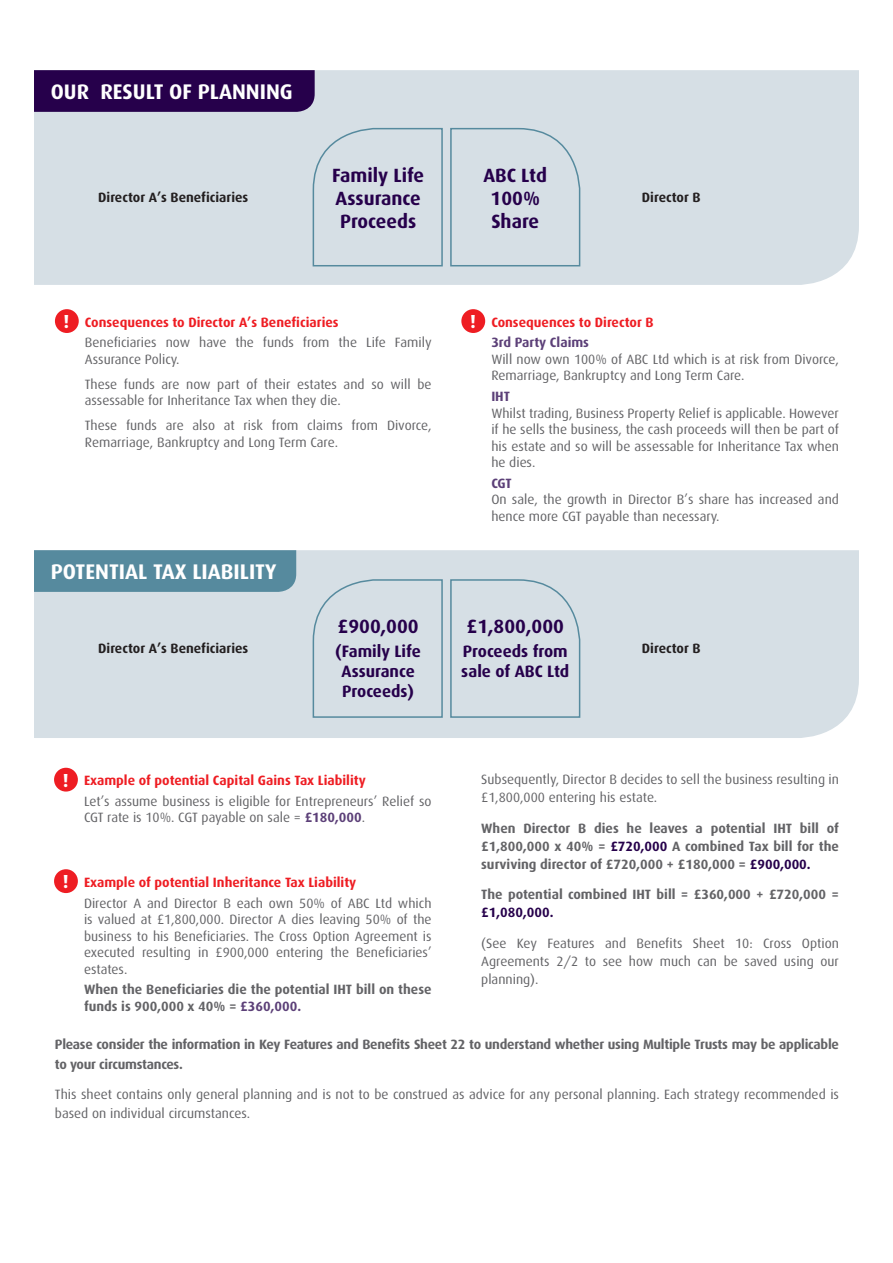
<style>
.page{position:relative;width:893px;height:1263px;background:#fff}
.page>*{position:absolute;margin:0;border:0;box-sizing:border-box;transform-origin:0 0}
.t1{font:700 21.15px "Dax";color:#fff}
.t2{font:700 19.2px/23.1px "Dax";color:#26004b}
.t3{font:700 18.9px "Dax";color:#fff}
.t4{font:700 16.5px/19.8px "Dax";color:#26004b;text-align:center}
.Body_Copy{font:13.5px/16.5px "Dax";color:#636366}
.Body_Copy-2{font:700 13.5px/18px "Dax";letter-spacing:-.01em;color:#636366}
.Body_Copy-3{font:700 13.5px "Dax";color:#ee1d23}
.t5{font:700 13.5px "Dax";color:#231f20}
.Body_Copy-4{font:700 13.5px "Dax";color:#5c4078}
.s1{font-size:21px}
.s2{font-weight:700;color:#5c4078}
.s3{color:#5c4078}
.s4{color:#26004b}
</style>
<div class="page">
<div style="left:34px;top:70px;width:825px;height:215px;background:#d6dfe5"></div>
<div style="left:34px;top:550px;width:825px;height:188px;background:#d6dfe5"></div>
<div style="left:34px;top:70px;width:281px;height:42px;background:#26004b"></div>
<div style="left:34px;top:550px;width:262px;height:42px;background:#568a9e"></div>
<div style="left:312px;top:127px;width:269px;height:140px;background:#d6dfe5"></div>
<div style="left:312px;top:578px;width:269px;height:140px;background:#d6dfe5"></div>
<div style="left:56px;top:310px;width:21px;height:22px;background:#ee1d23;border-radius:50%"></div>
<div style="left:55px;top:309px;width:24px;height:24px;border:3px solid #ee1d23;border-radius:50%"></div>
<div style="left:463px;top:310px;width:21px;height:22px;background:#ee1d23;border-radius:50%"></div>
<div style="left:461px;top:309px;width:24px;height:24px;border:3px solid #ee1d23;border-radius:50%"></div>
<div style="left:55px;top:769px;width:22px;height:21px;background:#ee1d23;border-radius:50%"></div>
<div style="left:54px;top:768px;width:24px;height:23px;border:3px solid #ee1d23;border-radius:50%"></div>
<div style="left:55px;top:870px;width:22px;height:22px;background:#ee1d23;border-radius:50%"></div>
<div style="left:54px;top:869px;width:24px;height:24px;border:3px solid #ee1d23;border-radius:50%"></div>
<p class="t1" style="left:51px;top:80px;width:244px"><span class="s1">OUR</span> RESULT OF PLANNING</p>
<p class="t5" style="left:98px;top:189px;width:152px">Director A’s Beneficiaries</p>
<p class="t2" style="left:332px;top:164px;width:94px">Family Life<br>Assurance<br>Proceeds</p>
<p class="t2" style="left:483px;top:164px;width:65px;text-align:center">ABC Ltd<br>100%</p>
<p class="t2" style="left:491px;top:210px;width:49px">Share</p>
<p class="t5" style="left:642px;top:189px;width:60px">Director B</p>
<p class="t3" style="left:63px;top:311px;width:8px">!</p>
<p class="t3" style="left:470px;top:311px;width:8px">!</p>
<p class="Body_Copy-3" style="left:85px;top:314px;width:255px">Consequences to Director A’s Beneficiaries</p>
<p class="Body_Copy" style="left:85px;top:335px;width:348px">Beneficiaries now have the funds from the Life Family<br>Assurance Policy.</p>
<p class="Body_Copy" style="left:85px;top:376px;width:348px">These funds are now part of their estates and so will be assessable for Inheritance Tax when they die.</p>
<p class="Body_Copy" style="left:85px;top:418px;width:348px">These funds are also at risk from claims from Divorce,<br>Remarriage, Bankruptcy and Long Term Care.</p>
<p class="t1" style="left:51px;top:560px;width:227px">POTENTIAL TAX LIABILITY</p>
<p class="Body_Copy-3" style="left:491px;top:314px;width:164px">Consequences to Director B</p>
<p class="Body_Copy-4" style="left:491px;top:335px;width:99px">3rd Party Claims</p>
<p class="Body_Copy" style="left:491px;top:351px;width:349px">Will now own 100% of ABC Ltd which is at risk from Divorce,<br>Remarriage, Bankruptcy and Long Term Care.</p>
<p class="Body_Copy-4" style="left:491px;top:389px;width:20px">IHT</p>
<p class="Body_Copy" style="left:491px;top:405px;width:349px;text-align:justify">Whilst trading, Business Property Relief is applicable. However if he sells the business, the cash proceeds will then be part of his estate and so will be assessable for Inheritance Tax when he dies.</p>
<p class="Body_Copy-4" style="left:491px;top:476px;width:22px">CGT</p>
<p class="Body_Copy" style="left:491px;top:492px;width:349px">On sale, the growth in Director B’s share has increased and hence more CGT payable than necessary.</p>
<p class="t5" style="left:98px;top:641px;width:152px">Director A’s Beneficiaries</p>
<p class="t2" style="left:338px;top:615px;width:83px">£900,000</p>
<p class="t4" style="left:335px;top:642px;width:87px">(Family Life<br>Assurance<br>Proceeds)</p>
<p class="t3" style="left:62px;top:769px;width:8px">!</p>
<p class="Body_Copy-3" style="left:84px;top:773px;width:283px">Example of potential Capital Gains Tax Liability</p>
<p class="Body_Copy" style="left:84px;top:793px;width:349px">Let’s assume business is eligible for Entrepreneurs’ Relief so<br>CGT rate is 10%. CGT payable on sale = <span class="s2">£180,000</span>.</p>
<p class="t3" style="left:62px;top:871px;width:8px">!</p>
<p class="Body_Copy-3" style="left:84px;top:874px;width:274px">Example of potential Inheritance Tax Liability</p>
<p class="Body_Copy" style="left:84px;top:895px;width:349px;text-align:justify">Director A and Director B each own 50% of ABC Ltd which is valued at £1,800,000. Director A dies leaving 50% of the business to his Beneficiaries. The Cross Option Agreement is executed resulting in £900,000 entering the Beneficiaries’ estates.</p>
<p class="Body_Copy-2" style="left:84px;top:981px;width:349px;line-height:16.5px">When the Beneficiaries die the potential IHT bill on these funds is 900,000 x 40% = <span class="s3">£360,000.</span></p>
<p class="t2" style="left:467px;top:615px;width:99px">£1,800,000</p>
<p class="t4" style="left:461px;top:642px;width:110px;text-align:left">Proceeds from sale of ABC Ltd</p>
<p class="t5" style="left:642px;top:641px;width:60px">Director B</p>
<p class="Body_Copy" style="left:481px;top:770px;width:359px;line-height:18px">Subsequently, Director B decides to sell the business resulting in £1,800,000 entering his estate.</p>
<p class="Body_Copy-2" style="left:481px;top:819px;width:359px;text-align:justify">When Director B dies he leaves a potential IHT bill of £1,800,000 x 40% = <span class="s4">£720,000</span> A combined Tax bill for the surviving director of £720,000 + £180,000 = <span class="s4">£900,000.</span></p>
<p class="Body_Copy-2" style="left:481px;top:886px;width:359px">The potential combined IHT bill = £360,000 + £720,000 = <span class="s4">£1,080,000.</span></p>
<p class="Body_Copy" style="left:481px;top:934px;width:359px;line-height:18px;text-align:justify">(See Key Features and Benefits Sheet 10: Cross Option Agreements 2/2 to see how much can be saved using our planning).</p>
<p class="Body_Copy-2" style="left:55px;top:1035px;width:785px;line-height:19.5px">Please consider the information in Key Features and Benefits Sheet 22 to understand whether using Multiple Trusts may be applicable to your circumstances.</p>
<p class="Body_Copy" style="left:55px;top:1085px;width:786px;line-height:19.5px">This sheet contains only general planning and is not to be construed as advice for any personal planning. Each strategy recommended is based on individual circumstances.</p>
</div>
